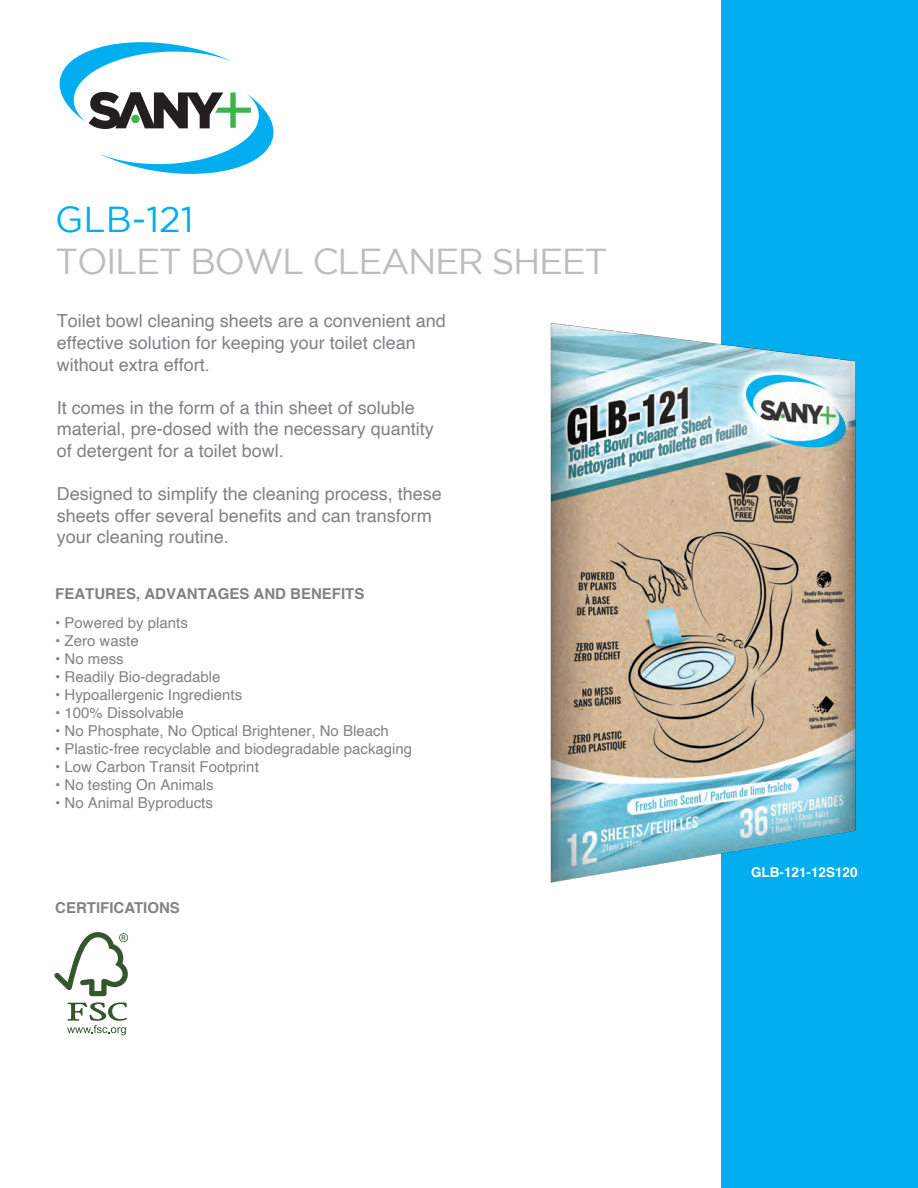
<style>
.page{position:relative;width:918px;height:1188px;background:#fff}
.page>*{position:absolute;margin:0;border:0;box-sizing:border-box;transform-origin:0 0}
.t1{font:36px "Gotham";letter-spacing:-.04em;color:#bcbdc0}
.t2{font:36px "Gotham";color:#00aeef}
.t3{font:18px/21.6px "Helvetica";color:#808285}
.t4{font:15px "Helvetica";color:#808285}
.t5{font:700 15px "Helvetica";color:#808285}
.t6{font:700 13.5px "Helvetica";color:#fff}
</style>
<div class="page">
<div style="left:722px;top:0;width:196px;height:1188px;background:#00aeef"></div>
<svg style="left:54px;top:932px;width:74px;height:64px"></svg>
<svg style="left:67px;top:1002px;width:60px;height:33px"></svg>
<svg style="left:60px;top:42px;width:213px;height:132px"></svg>
<img style="left:550px;top:265px;width:306px;height:676px">
<h1 class="t2" style="left:55px;top:199px;width:140px">GLB-121</h1>
<h1 class="t1" style="left:55px;top:241px;width:554px">TOILET BOWL CLEANER SHEET</h1>
<p class="t3" style="left:57px;top:311px;width:391px">Toilet bowl cleaning sheets are a convenient and effective solution for keeping your toilet clean without extra effort.</p>
<p class="t3" style="left:57px;top:397px;width:379px">It comes in the form of a thin sheet of soluble material, pre-dosed with the necessary quantity of detergent for a toilet bowl.</p>
<p class="t3" style="left:57px;top:484px;width:387px">Designed to simplify the cleaning process, these sheets offer several benefits and can transform your cleaning routine.</p>
<p class="t5" style="left:55px;top:582px;width:311px">FEATURES, ADVANTAGES AND BENEFITS</p>
<p class="t4" style="left:55px;top:611px;width:134px">• Powered by plants</p>
<p class="t4" style="left:55px;top:629px;width:85px">• Zero waste</p>
<p class="t4" style="left:55px;top:647px;width:70px">• No mess</p>
<p class="t4" style="left:55px;top:665px;width:167px">• Readily Bio-degradable</p>
<p class="t4" style="left:55px;top:683px;width:188px">• Hypoallergenic Ingredients</p>
<p class="t4" style="left:55px;top:701px;width:130px">• 100% Dissolvable</p>
<p class="t4" style="left:55px;top:719px;width:335px">• No Phosphate, No Optical Brightener, No Bleach</p>
<p class="t4" style="left:55px;top:737px;width:359px">• Plastic-free recyclable and biodegradable packaging</p>
<p class="t4" style="left:55px;top:755px;width:205px">• Low Carbon Transit Footprint</p>
<p class="t4" style="left:55px;top:773px;width:160px">• No testing On Animals</p>
<p class="t4" style="left:55px;top:791px;width:159px">• No Animal Byproducts</p>
<p class="t5" style="left:55px;top:895px;width:126px">CERTIFICATIONS</p>
<p class="t6" style="left:751px;top:862px;width:108px">GLB-121-12S120</p>
</div>
